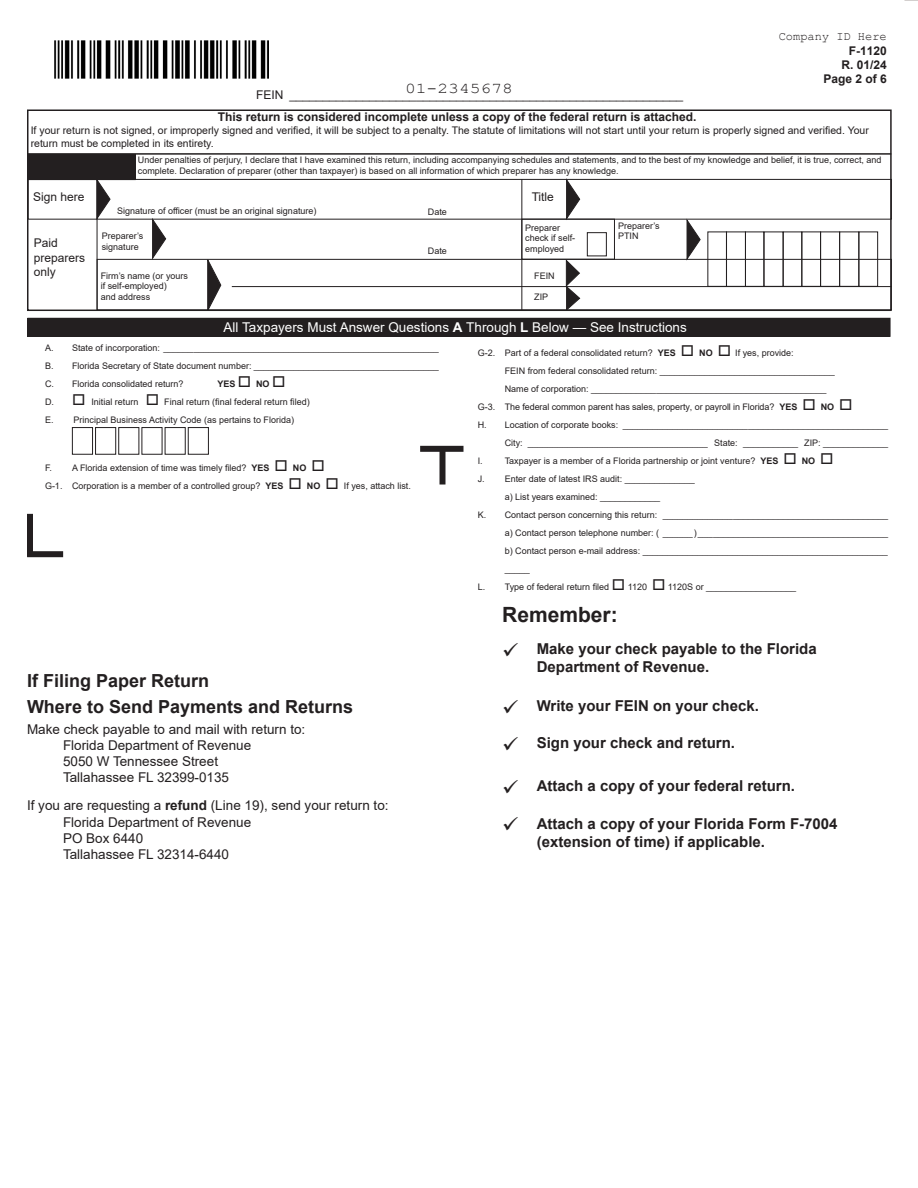
<style>
.page{position:relative;width:918px;height:1188px;background:#fff}
.page>*{position:absolute;margin:0;border:0;box-sizing:border-box;transform-origin:0 0}
.t1{font:700 21px "Arial";color:#231f20}
._03_Helv_12_14_4{font:700 18px "Arial";color:#231f20}
.t2{font:700 15px/18px "Arial";color:#231f20}
.t3{font:15px "Courier New";color:#231f20;scale:1.2 1}
.t4{font:13.5px "Arial";color:#231f20}
.t5{font:13.5px "Arial";color:#fff}
.t6{font:700 12px/14.5px "Arial";color:#231f20;text-align:right}
.t7{font:12px "Arial";color:#231f20}
.t8{font:10.5px/12.6px "Arial";color:#231f20}
.t9{font:9px/10.8px "Arial";color:#231f20}
.t10{font:700 9px "Arial";color:#231f20}
.s1{font-family:"Courier New";font-weight:400}
.s2{font-weight:700}
</style>
<div class="page">
<svg style="left:904px;top:0;width:14px;height:1px"></svg>
<img style="left:54px;top:40px;width:215px;height:39px">
<div style="left:27px;top:110px;width:865px;height:201px;border:2px solid #231f20"></div>
<div style="left:72px;top:427px;width:21px;height:28px;border:1px solid #231f20"></div>
<div style="left:95px;top:427px;width:21px;height:28px;border:1px solid #231f20"></div>
<div style="left:118px;top:427px;width:21px;height:28px;border:1px solid #231f20"></div>
<div style="left:142px;top:427px;width:20px;height:28px;border:1px solid #231f20"></div>
<div style="left:165px;top:427px;width:21px;height:28px;border:1px solid #231f20"></div>
<div style="left:188px;top:427px;width:21px;height:28px;border:1px solid #231f20"></div>
<div style="left:28px;top:318px;width:862px;height:18px;background:#231f20"></div>
<div style="left:28px;top:318px;width:862px;height:19px;border:1px solid #231f20"></div>
<hr style="left:28px;top:153px;width:863px;height:2px;background:#231f20">
<div style="left:27px;top:514px;width:6px;height:43px;background:#231f20"></div>
<div style="left:27px;top:551px;width:36px;height:6px;background:#231f20"></div>
<div style="left:440px;top:449px;width:6px;height:36px;background:#231f20"></div>
<div style="left:420px;top:446px;width:44px;height:6px;background:#231f20"></div>
<div style="left:28px;top:179px;width:864px;height:41px;border:1px solid #231f20"></div>
<hr style="left:97px;top:156px;width:1px;height:155px;background:#231f20">
<svg style="left:152px;top:218px;width:14px;height:41px"></svg>
<svg style="left:207px;top:258px;width:14px;height:53px"></svg>
<div style="left:97px;top:259px;width:795px;height:51px;border:1px solid #231f20"></div>
<div style="left:587px;top:232px;width:20px;height:24px;border:1px solid #231f20"></div>
<hr style="left:232px;top:286px;width:660px;height:1px;background:#231f20">
<svg style="left:566px;top:260px;width:14px;height:51px"></svg>
<div style="left:521px;top:219px;width:94px;height:41px;border:1px solid #231f20"></div>
<hr style="left:521px;top:179px;width:1px;height:131px;background:#231f20">
<div style="left:28px;top:154px;width:107px;height:26px;background:#231f20"></div>
<div style="left:726px;top:232px;width:20px;height:55px;border:1px solid #231f20"></div>
<div style="left:745px;top:232px;width:19px;height:55px;border:1px solid #231f20"></div>
<div style="left:783px;top:232px;width:19px;height:55px;border:1px solid #231f20"></div>
<div style="left:820px;top:232px;width:20px;height:55px;border:1px solid #231f20"></div>
<div style="left:858px;top:232px;width:20px;height:55px;border:1px solid #231f20"></div>
<div style="left:839px;top:232px;width:20px;height:55px;border:1px solid #231f20"></div>
<svg style="left:97px;top:180px;width:14px;height:40px"></svg>
<svg style="left:566px;top:179px;width:14px;height:41px"></svg>
<svg style="left:687px;top:219px;width:14px;height:41px"></svg>
<p class="t3" style="left:405px;top:79px;width:91px">01-2345678</p>
<p class="t7" style="left:256px;top:87px;width:429px">FEIN ___________________________________________________________</p>
<p class="t6" style="left:779px;top:29px;width:110px"><span class="s1">Company ID Here<br></span>F-1120<br>R. 01/24<br>Page 2 of 6</p>
<p class="t6" style="left:218px;top:110px;width:480px">This return is considered incomplete unless a copy of the federal return is attached.</p>
<p class="t8" style="left:31px;top:124px;width:840px">If your return is not signed, or improperly signed and verified, it will be subject to a penalty. The statute of limitations will not start until your return is properly signed and verified. Your return must be completed in its entirety.</p>
<p class="t9" style="left:138px;top:155px;width:745px">Under penalties of perjury, I declare that I have examined this return, including accompanying schedules and statements, and to the best of my knowledge and belief, it is true, correct, and complete. Declaration of preparer (other than taxpayer) is based on all information of which preparer has any knowledge.</p>
<p class="t7" style="left:33px;top:189px;width:53px">Sign here</p>
<p class="t7" style="left:34px;top:235px;width:26px">Paid</p>
<p class="t7" style="left:34px;top:249px;width:53px">preparers</p>
<p class="t7" style="left:34px;top:264px;width:24px">only</p>
<p class="t9" style="left:117px;top:206px;width:201px">Signature of officer (must be an original signature)</p>
<p class="t9" style="left:102px;top:230px;width:43px">Preparer’s</p>
<p class="t9" style="left:102px;top:241px;width:39px">signature</p>
<p class="t9" style="left:101px;top:270px;width:89px">Firm’s name (or yours if self-employed)</p>
<p class="t9" style="left:101px;top:292px;width:51px">and address</p>
<p class="t9" style="left:428px;top:206px;width:21px">Date</p>
<p class="t9" style="left:428px;top:246px;width:21px">Date</p>
<p class="t7" style="left:532px;top:189px;width:24px">Title</p>
<p class="t9" style="left:525px;top:222px;width:37px">Preparer</p>
<p class="t9" style="left:525px;top:233px;width:52px">check if self&shy;employed</p>
<p class="t9" style="left:534px;top:270px;width:22px">FEIN</p>
<p class="t9" style="left:534px;top:292px;width:16px">ZIP</p>
<p class="t9" style="left:618px;top:220px;width:43px">Preparer’s<br>PTIN</p>
<p class="t5" style="left:224px;top:318px;width:465px">All Taxpayers Must Answer Questions <span class="s2">A</span> Through <span class="s2">L</span> Below — See Instructions</p>
<p class="t9" style="left:45px;top:343px;width:395px">A. State of incorporation: _______________________________________________________</p>
<p class="t9" style="left:45px;top:361px;width:395px">B. Florida Secretary of State document number: _____________________________________</p>
<p class="t9" style="left:45px;top:379px;width:140px">C. Florida consolidated return?</p>
<p class="t10" style="left:218px;top:378px;width:69px">YES □ NO □</p>
<p class="t9" style="left:45px;top:397px;width:266px">D. □ Initial return □ Final return (final federal return filed)</p>
<p class="t9" style="left:45px;top:415px;width:251px">E. Principal Business Activity Code (as pertains to Florida)</p>
<p class="t9" style="left:45px;top:463px;width:281px">F. A Florida extension of time was timely filed? <span class="s2">YES</span> □ <span class="s2">NO</span> □</p>
<p class="t9" style="left:45px;top:481px;width:367px">G-1. Corporation is a member of a controlled group? <span class="s2">YES</span> □ <span class="s2">NO</span> □ If yes, attach list.</p>
<p class="_03_Helv_12_14_4" style="left:27px;top:668px;width:184px">If Filing Paper Return</p>
<p class="_03_Helv_12_14_4" style="left:27px;top:694px;width:328px">Where to Send Payments and Returns</p>
<p class="t4" style="left:27px;top:720px;width:280px">Make check payable to and mail with return to:</p>
<p class="t4" style="left:63px;top:736px;width:190px">Florida Department of Revenue</p>
<p class="t4" style="left:63px;top:752px;width:157px">5050 W Tennessee Street</p>
<p class="t4" style="left:63px;top:768px;width:168px">Tallahassee FL 32399-0135</p>
<p class="t4" style="left:27px;top:796px;width:363px">If you are requesting a <span class="s2">refund</span> (Line 19), send your return to:</p>
<p class="t4" style="left:63px;top:813px;width:190px">Florida Department of Revenue</p>
<p class="t4" style="left:63px;top:829px;width:82px">PO Box 6440</p>
<p class="t4" style="left:63px;top:845px;width:168px">Tallahassee FL 32314-6440</p>
<p class="t9" style="left:478px;top:347px;width:318px">G-2. Part of a federal consolidated return? <span class="s2">YES</span> □ <span class="s2">NO</span> □ If yes, provide:</p>
<p class="t9" style="left:505px;top:365px;width:332px">FEIN from federal consolidated return: ___________________________________</p>
<p class="t9" style="left:505px;top:383px;width:323px">Name of corporation: _______________________________________________</p>
<p class="t9" style="left:478px;top:401px;width:376px">G-3. The federal common parent has sales, property, or payroll in Florida? <span class="s2">YES</span> □ <span class="s2">NO</span> □</p>
<p class="t9" style="left:478px;top:419px;width:412px">H. Location of corporate books: _____________________________________________________</p>
<p class="t9" style="left:505px;top:437px;width:385px">City: ____________________________________ State: ___________ ZIP: _____________</p>
<p class="t9" style="left:478px;top:455px;width:7px">I.</p>
<p class="t9" style="left:505px;top:455px;width:330px">Taxpayer is a member of a Florida partnership or joint venture? <span class="s2">YES</span> □ <span class="s2">NO</span> □</p>
<p class="t9" style="left:478px;top:473px;width:219px">J. Enter date of latest IRS audit: ______________</p>
<p class="t9" style="left:505px;top:491px;width:157px">a) List years examined: ____________</p>
<p class="t9" style="left:478px;top:509px;width:412px">K. Contact person concerning this return: _____________________________________________</p>
<p class="t9" style="left:505px;top:527px;width:385px">a) Contact person telephone number: ( ______)______________________________________</p>
<p class="t9" style="left:505px;top:541px;width:385px;line-height:18px">b) Contact person e-mail address: _________________________________________________ _____</p>
<p class="t9" style="left:478px;top:581px;width:320px">L. Type of federal return filed □ 1120 □ 1120S or __________________</p>
<p class="t1" style="left:502px;top:600px;width:117px">Remember:</p>
<p class="t2" style="left:537px;top:640px;width:282px;text-indent:-34px">✓ Make your check payable to the Florida<br>Department of Revenue.</p>
<p class="t2" style="left:502px;top:697px;width:258px">✓ Write your FEIN on your check.</p>
<p class="t2" style="left:502px;top:734px;width:234px">✓ Sign your check and return.</p>
<p class="t2" style="left:502px;top:777px;width:294px">✓ Attach a copy of your federal return.</p>
<p class="t2" style="left:502px;top:815px;width:337px">✓ Attach a copy of your Florida Form F-7004</p>
<p class="t2" style="left:537px;top:833px;width:230px">(extension of time) if applicable.</p>
</div>
